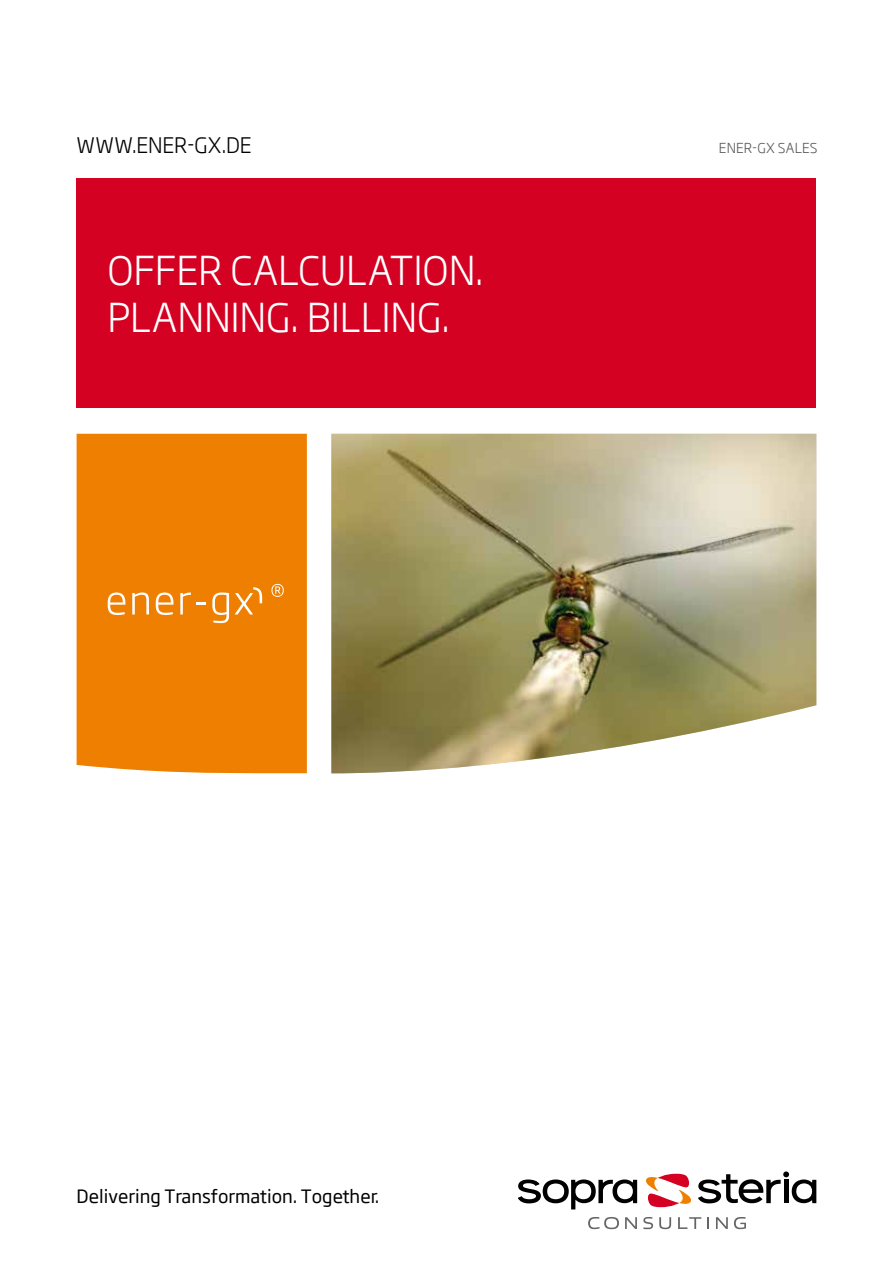
<style>
.page{position:relative;width:893px;height:1263px;background:#fff}
.page>*{position:absolute;margin:0;border:0;box-sizing:border-box;transform-origin:0 0}
.t1{font:300 39px/46.8px "Soho Gothic Pro";letter-spacing:-.005em;color:#fff}
.t2{font:300 21px "Soho Gothic Pro";color:#000}
.t3{font:18px "Soho Gothic Pro";color:#000}
.t4{font:300 13.5px "Soho Gothic Pro";letter-spacing:.015em;color:#58585a}
</style>
<div class="page">
<svg style="left:588px;top:1217px;width:31px;height:12px"></svg>
<svg style="left:625px;top:1217px;width:12px;height:12px"></svg>
<svg style="left:643px;top:1217px;width:10px;height:12px"></svg>
<svg style="left:659px;top:1217px;width:12px;height:12px"></svg>
<svg style="left:678px;top:1217px;width:23px;height:12px"></svg>
<svg style="left:707px;top:1217px;width:2px;height:12px"></svg>
<svg style="left:716px;top:1217px;width:12px;height:12px"></svg>
<svg style="left:734px;top:1217px;width:12px;height:12px"></svg>
<svg style="left:698px;top:1171px;width:118px;height:32px"></svg>
<svg style="left:518px;top:1179px;width:119px;height:30px"></svg>
<svg style="left:646px;top:1174px;width:46px;height:33px"></svg>
<img style="left:331px;top:434px;width:485px;height:339px">
<div style="left:77px;top:179px;width:739px;height:229px;background:#d40122"></div>
<div style="left:77px;top:434px;width:230px;height:339px;background:#ee7f00"></div>
<svg style="left:108px;top:592px;width:17px;height:23px"></svg>
<svg style="left:132px;top:592px;width:17px;height:22px"></svg>
<svg style="left:156px;top:592px;width:17px;height:23px"></svg>
<svg style="left:180px;top:592px;width:26px;height:22px"></svg>
<svg style="left:212px;top:592px;width:17px;height:31px"></svg>
<svg style="left:271px;top:584px;width:13px;height:13px"></svg>
<svg style="left:235px;top:587px;width:27px;height:27px"></svg>
<p class="t2" style="left:77px;top:129px;width:177px">WWW.ENER-GX.DE</p>
<p class="t4" style="left:719px;top:138px;width:100px">ENER-GX SALES</p>
<h1 class="t1" style="left:107px;top:245px;width:378px">OFFER CALCULATION.<br>PLANNING. BILLING.</h1>
<p class="t3" style="left:77px;top:1183px;width:304px">Delivering Transformation. Together.</p>
</div>
